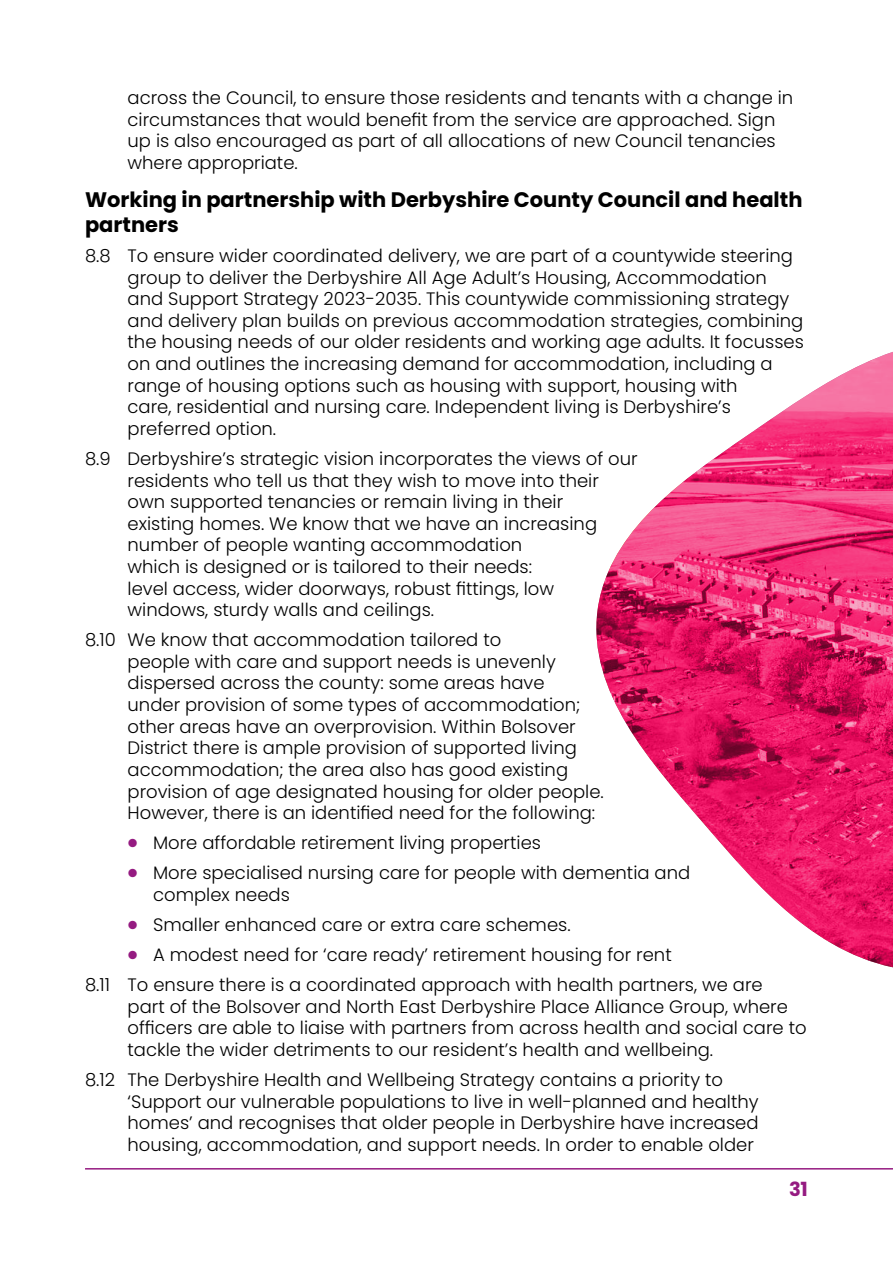
<style>
.page{position:relative;width:893px;height:1263px;background:#fff}
.page>*{position:absolute;margin:0;border:0;box-sizing:border-box;transform-origin:0 0}
.header_3{font:700 21px/25.2px "Poppins";color:#000}
.t1{font:700 19.5px "Poppins";color:#951b81}
.paragraph_numbered{font:300 18px/21.6px "Poppins";color:#000}
.indented_bullets{font:300 18px/21.6px "Poppins";color:#000}
.s1{font-size:36px;color:#951b81}
</style>
<div class="page">
<hr style="left:85px;top:1168px;width:808px;height:1px;background:#951b81">
<img style="left:596px;top:352px;width:297px;height:615px">
<p class="paragraph_numbered" style="left:128px;top:87px;width:667px">across the Council, to ensure those residents and tenants with a change in circumstances that would benefit from the service are approached. Sign up is also encouraged as part of all allocations of new Council tenancies where appropriate.</p>
<h3 class="header_3" style="left:85px;top:187px;width:719px">Working in partnership with Derbyshire County Council and health partners</h3>
<p class="paragraph_numbered" style="left:128px;top:245px;width:678px;text-indent:-43px">8.8 To ensure wider coordinated delivery, we are part of a countywide steering group to deliver the Derbyshire All Age Adult’s Housing, Accommodation and Support Strategy 2023-2035. This countywide commissioning strategy and delivery plan builds on previous accommodation strategies, combining the housing needs of our older residents and working age adults. It focusses on and outlines the increasing demand for accommodation, including a range of housing options such as housing with support, housing with<br>care, residential and nursing care. Independent living is Derbyshire’s preferred option.</p>
<p class="paragraph_numbered" style="left:128px;top:448px;width:512px;text-indent:-43px">8.9 Derbyshire’s strategic vision incorporates the views of our residents who tell us that they wish to move into their own supported tenancies or remain living in their<br>existing homes. We know that we have an increasing number of people wanting accommodation<br>which is designed or is tailored to their needs:<br>level access, wider doorways, robust fittings, low windows, sturdy walls and ceilings.</p>
<p class="paragraph_numbered" style="left:128px;top:629px;width:478px;text-indent:-43px">8.10 We know that accommodation tailored to<br>people with care and support needs is unevenly dispersed across the county: some areas have<br>under provision of some types of accommodation; other areas have an overprovision. Within Bolsover District there is ample provision of supported living accommodation; the area also has good existing provision of age designated housing for older people.<br>However, there is an identified need for the following:</p>
<p class="indented_bullets" style="left:126px;top:832px;width:416px"><span class="s1">•</span> More affordable retirement living properties</p>
<p class="indented_bullets" style="left:153px;top:862px;width:539px;text-indent:-27px"><span class="s1">•</span> More specialised nursing care for people with dementia and complex needs</p>
<p class="indented_bullets" style="left:126px;top:914px;width:446px"><span class="s1">•</span> Smaller enhanced care or extra care schemes.</p>
<p class="indented_bullets" style="left:126px;top:944px;width:547px"><span class="s1">•</span> A modest need for ‘care ready’ retirement housing for rent</p>
<p class="paragraph_numbered" style="left:128px;top:974px;width:681px;text-indent:-43px">8.11 To ensure there is a coordinated approach with health partners, we are<br>part of the Bolsover and North East Derbyshire Place Alliance Group, where officers are able to liaise with partners from across health and social care to tackle the wider detriments to our resident’s health and wellbeing.</p>
<p class="paragraph_numbered" style="left:128px;top:1069px;width:633px;text-indent:-43px">8.12 The Derbyshire Health and Wellbeing Strategy contains a priority to ‘Support our vulnerable populations to live in well-planned and healthy homes’ and recognises that older people in Derbyshire have increased housing, accommodation, and support needs. In order to enable older</p>
<p class="t1" style="left:789px;top:1177px;width:20px">31</p>
</div>
